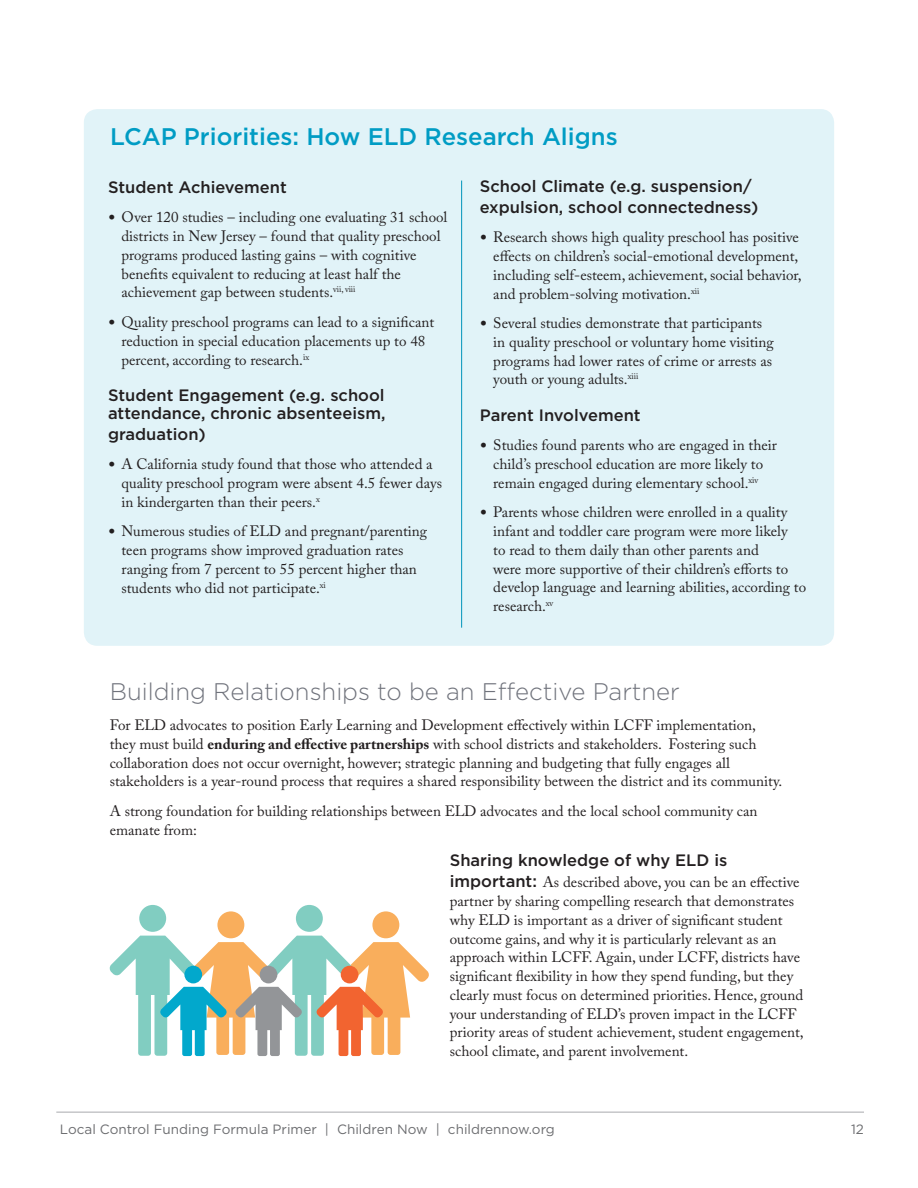
<style>
.page{position:relative;width:918px;height:1188px;background:#fff}
.page>*{position:absolute;margin:0;border:0;box-sizing:border-box;transform-origin:0 0}
.Paragraph_Style_1{font:300 24px "Gotham";color:#70737c}
.Paragraph_Style_1-2{font:500 24px "Gotham";color:#009cc4}
.Paragraph_Style_1-3{font:500 16.5px/18px "Gotham";color:#231f20}
.Paragraph_Style_1-4{font:15px/18.8px "Adobe Caslon Pro";color:#231f20}
.t1{font:13.5px "Gotham";color:#6c6d70}
.s1{font-family:"Bodoni"}
.s2{font-weight:700}
.s3{font-family:"Gotham";font-weight:500;font-size:16.5px}
</style>
<div class="page">
<hr style="left:56px;top:1112px;width:808px;height:1px;background:#a8a9ad">
<div style="left:84px;top:109px;width:750px;height:537px;background:#e1f3f8;border-radius:14px"></div>
<hr style="left:461px;top:181px;width:1px;height:447px;background:#0094ba">
<div style="left:217px;top:911px;width:27px;height:27px;background:#f9ae5c;border-radius:50%"></div>
<div style="left:372px;top:911px;width:27px;height:27px;background:#f9ae5c;border-radius:50%"></div>
<div style="left:296px;top:905px;width:27px;height:27px;background:#81cdc1;border-radius:50%"></div>
<div style="left:139px;top:905px;width:27px;height:27px;background:#81cdc1;border-radius:50%"></div>
<svg style="left:109px;top:936px;width:320px;height:120px"></svg>
<p class="Paragraph_Style_1-2" style="left:110px;top:123px;width:509px">LCAP Priorities: How ELD Research Aligns</p>
<p class="Paragraph_Style_1-3" style="left:108px;top:178px;width:180px">Student Achievement</p>
<p class="Paragraph_Style_1-4" style="left:122px;top:208px;width:327px;text-indent:-14px"><span class="s1">•</span> Over 120 studies – including one evaluating 31 school districts in New Jersey – found that quality preschool programs produced lasting gains – with cognitive benefits equivalent to reducing at least half the achievement gap between students.<sup>vii,</sup> <sup>viii</sup></p>
<p class="Paragraph_Style_1-4" style="left:122px;top:312px;width:314px;text-indent:-14px"><span class="s1">•</span> Quality preschool programs can lead to a significant reduction in special education placements up to 48 percent, according to research.<sup>ix</sup></p>
<p class="Paragraph_Style_1-3" style="left:108px;top:386px;width:279px">Student Engagement (e.g. school attendance, chronic absenteeism,</p>
<p class="Paragraph_Style_1-3" style="left:108px;top:425px;width:99px">graduation)</p>
<p class="Paragraph_Style_1-4" style="left:122px;top:455px;width:322px;text-indent:-14px"><span class="s1">•</span> A California study found that those who attended a quality preschool program were absent 4.5 fewer days in kindergarten than their peers.<sup>x</sup></p>
<p class="Paragraph_Style_1-4" style="left:122px;top:522px;width:307px;text-indent:-14px"><span class="s1">•</span> Numerous studies of ELD and pregnant/parenting teen programs show improved graduation rates ranging from 7 percent to 55 percent higher than students who did not participate.<sup>xi</sup></p>
<p class="Paragraph_Style_1-3" style="left:480px;top:175px;width:280px;line-height:21px">School Climate (e.g. suspension/ expulsion, school connectedness)</p>
<p class="Paragraph_Style_1-4" style="left:493px;top:228px;width:310px;text-indent:-14px"><span class="s1">•</span> Research shows high quality preschool has positive effects on children’s social-emotional development, including self-esteem, achievement, social behavior, and problem-solving motivation.<sup>xii</sup></p>
<p class="Paragraph_Style_1-4" style="left:493px;top:314px;width:282px;text-indent:-14px"><span class="s1">•</span> Several studies demonstrate that participants in quality preschool or voluntary home visiting programs had lower rates of crime or arrests as youth or young adults.<sup>xiii</sup></p>
<p class="Paragraph_Style_1-3" style="left:480px;top:406px;width:162px">Parent Involvement</p>
<p class="Paragraph_Style_1-4" style="left:480px;top:436px;width:299px;text-align:center"><span class="s1">•</span> Studies found parents who are engaged in their child’s preschool education are more likely to remain engaged during elementary school.<sup>xiv</sup></p>
<p class="Paragraph_Style_1-4" style="left:493px;top:503px;width:314px;text-indent:-14px"><span class="s1">•</span> Parents whose children were enrolled in a quality infant and toddler care program were more likely<br>to read to them daily than other parents and<br>were more supportive of their children’s efforts to develop language and learning abilities, according to research.<sup>xv</sup></p>
<p class="Paragraph_Style_1" style="left:110px;top:679px;width:572px">Building Relationships to be an Effective Partner</p>
<p class="Paragraph_Style_1-4" style="left:110px;top:715px;width:674px">For ELD advocates to position Early Learning and Development effectively within LCFF implementation, they must build <span class="s2">enduring and effective partnerships</span> with school districts and stakeholders. Fostering such collaboration does not occur overnight, however; strategic planning and budgeting that fully engages all stakeholders is a year-round process that requires a shared responsibility between the district and its community.</p>
<p class="Paragraph_Style_1-4" style="left:110px;top:801px;width:649px">A strong foundation for building relationships between ELD advocates and the local school community can emanate from:</p>
<p class="Paragraph_Style_1-3" style="left:450px;top:851px;width:279px">Sharing knowledge of why ELD is</p>
<p class="Paragraph_Style_1-4" style="left:450px;top:873px;width:355px"><span class="s3">important:</span> As described above, you can be an effective partner by sharing compelling research that demonstrates why ELD is important as a driver of significant student outcome gains, and why it is particularly relevant as an approach within LCFF. Again, under LCFF, districts have significant flexibility in how they spend funding, but they clearly must focus on determined priorities. Hence, ground your understanding of ELD’s proven impact in the LCFF priority areas of student achievement, student engagement, school climate, and parent involvement.</p>
<p class="t1" style="left:60px;top:1122px;width:496px">Local Control Funding Formula Primer | Children Now | childrennow.org</p>
<p class="t1" style="left:851px;top:1122px;width:14px">12</p>
</div>
